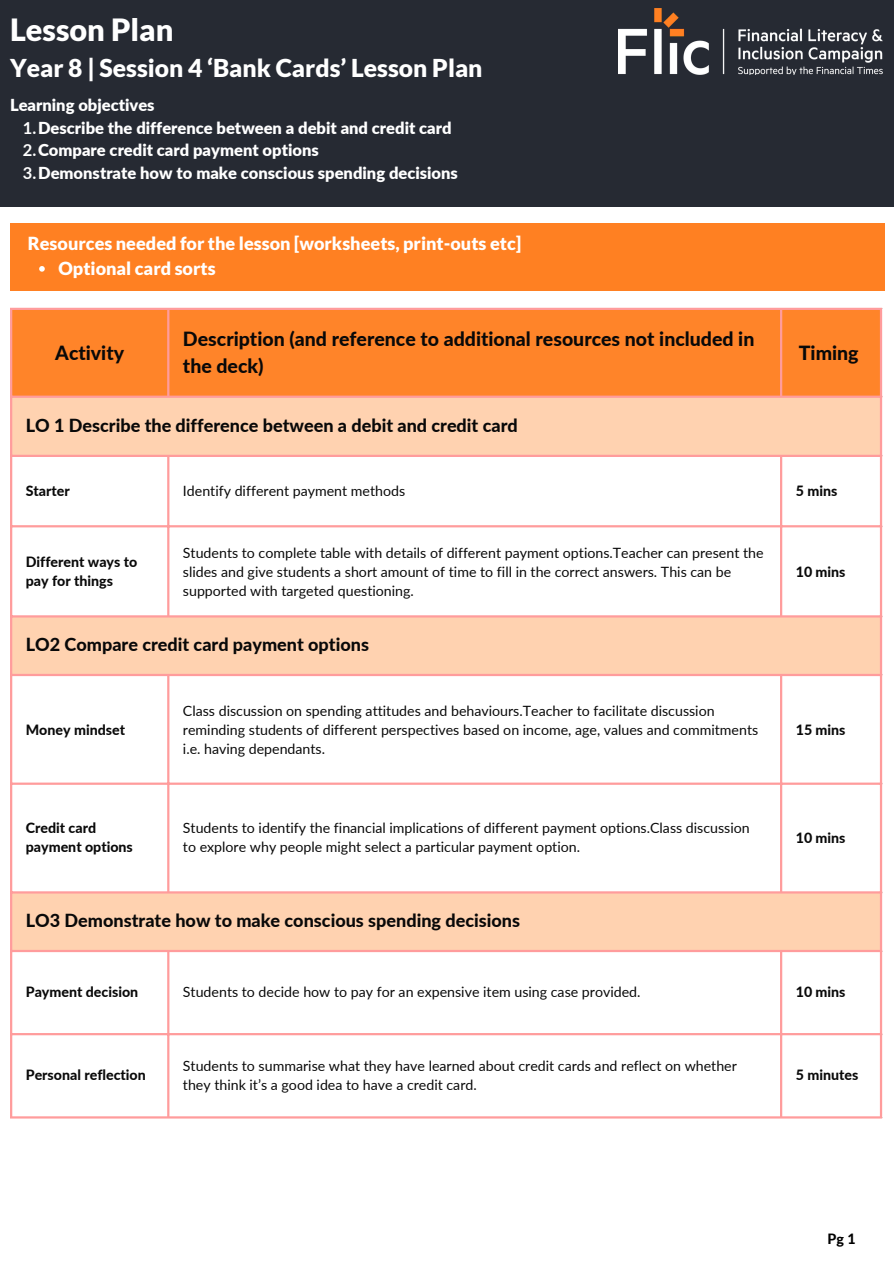
<style>
.page{position:relative;width:894px;height:1264px;background:#fff}
.page>*{position:absolute;margin:0;border:0;box-sizing:border-box;transform-origin:0 0}
.t1{font:900 30.6px "Lato";color:#fff}
.t2{font:900 24.6px "Lato";color:#fff}
.t3{font:800 19.5px/27px "Lato";color:#000}
.t4{font:800 18px "Lato";color:#000}
.t5{font:900 18px "Lato";color:#fff}
.t6{font:900 16.5px "Lato";color:#fff}
.t7{font:14.25px/19.2px "Lato";color:#000}
.t8{font:800 14.25px/19.2px "Lato";color:#000}
.s1{font-weight:700}
</style>
<div class="page">
<div style="left:0;top:0;width:893px;height:206px;background:#262a33"></div>
<div style="left:12px;top:310px;width:867px;height:85px;background:#ff8429"></div>
<svg style="left:12px;top:398px;width:867px;height:551px"></svg>
<hr style="left:10px;top:310px;width:2px;height:806px;background:#f99">
<hr style="left:167px;top:310px;width:2px;height:85px;background:#f99">
<hr style="left:167px;top:457px;width:2px;height:158px;background:#f99">
<hr style="left:167px;top:676px;width:2px;height:215px;background:#f99">
<hr style="left:167px;top:952px;width:2px;height:164px;background:#f99">
<hr style="left:779px;top:310px;width:3px;height:85px;background:#f99">
<hr style="left:779px;top:457px;width:3px;height:158px;background:#f99">
<hr style="left:779px;top:676px;width:3px;height:215px;background:#f99">
<hr style="left:779px;top:952px;width:3px;height:164px;background:#f99">
<hr style="left:879px;top:310px;width:2px;height:806px;background:#f99">
<hr style="left:10px;top:308px;width:871px;height:2px;background:#f99">
<hr style="left:10px;top:395px;width:871px;height:3px;background:#f99">
<hr style="left:10px;top:455px;width:871px;height:2px;background:#f99">
<hr style="left:10px;top:525px;width:871px;height:2px;background:#f99">
<hr style="left:10px;top:615px;width:871px;height:2px;background:#f99">
<hr style="left:10px;top:674px;width:871px;height:2px;background:#f99">
<hr style="left:10px;top:782px;width:871px;height:2px;background:#f99">
<hr style="left:10px;top:891px;width:871px;height:2px;background:#f99">
<hr style="left:10px;top:949px;width:871px;height:3px;background:#f99">
<hr style="left:10px;top:1033px;width:871px;height:2px;background:#f99">
<hr style="left:10px;top:1116px;width:871px;height:2px;background:#f99">
<img style="left:618px;top:8px;width:264px;height:67px">
<div style="left:10px;top:223px;width:874px;height:68px;background:#ff8022"></div>
<svg style="left:39px;top:266px;width:6px;height:6px"></svg>
<p class="t1" style="left:10px;top:11px;width:165px">Lesson Plan</p>
<p class="t2" style="left:10px;top:53px;width:474px">Year 8 | Session 4 ‘Bank Cards’ Lesson Plan</p>
<p class="t6" style="left:23px;top:117px;width:430px"><span class="s1">1.</span>Describe the difference between a debit and credit card</p>
<p class="t6" style="left:23px;top:140px;width:297px"><span class="s1">2.</span>Compare credit card payment options</p>
<p class="t6" style="left:23px;top:162px;width:436px"><span class="s1">3.</span>Demonstrate how to make conscious spending decisions</p>
<p class="t6" style="left:10px;top:95px;width:146px">Learning objectives</p>
<p class="t5" style="left:28px;top:232px;width:494px">Resources needed for the lesson [worksheets, print-outs etc]</p>
<p class="t5" style="left:58px;top:257px;width:159px">Optional card sorts</p>
<h3 class="t3" style="left:55px;top:338px;width:70px">Activity</h3>
<h3 class="t3" style="left:183px;top:325px;width:573px">Description (and reference to additional resources not included in the deck)</h3>
<p class="t4" style="left:26px;top:414px;width:493px">LO 1 Describe the difference between a debit and credit card</p>
<h3 class="t3" style="left:798px;top:338px;width:61px">Timing</h3>
<p class="t8" style="left:26px;top:481px;width:46px">Starter</p>
<p class="t7" style="left:183px;top:481px;width:224px">Identify different payment methods</p>
<p class="t8" style="left:795px;top:481px;width:43px">5 mins</p>
<p class="t8" style="left:26px;top:551px;width:113px">Different ways to pay for things</p>
<p class="t7" style="left:183px;top:542px;width:582px">Students to complete table with details of different payment options.Teacher can present the slides and give students a short amount of time to fill in the correct answers. This can be supported with targeted questioning.</p>
<p class="t4" style="left:26px;top:633px;width:344px">LO2 Compare credit card payment options</p>
<p class="t8" style="left:26px;top:719px;width:101px">Money mindset</p>
<p class="t7" style="left:183px;top:700px;width:576px">Class discussion on spending attitudes and behaviours.Teacher to facilitate discussion reminding students of different perspectives based on income, age, values and commitments i.e. having dependants.</p>
<p class="t8" style="left:795px;top:562px;width:51px">10 mins</p>
<p class="t8" style="left:795px;top:719px;width:51px">15 mins</p>
<p class="t8" style="left:26px;top:818px;width:109px">Credit card payment options</p>
<p class="t7" style="left:183px;top:818px;width:568px">Students to identify the financial implications of different payment options.Class discussion to explore why people might select a particular payment option.</p>
<p class="t8" style="left:795px;top:828px;width:51px">10 mins</p>
<p class="t4" style="left:26px;top:909px;width:495px">LO3 Demonstrate how to make conscious spending decisions</p>
<p class="t8" style="left:26px;top:982px;width:114px">Payment decision</p>
<p class="t7" style="left:183px;top:982px;width:459px">Students to decide how to pay for an expensive item using case provided.</p>
<p class="t8" style="left:795px;top:982px;width:51px">10 mins</p>
<p class="t8" style="left:26px;top:1065px;width:121px">Personal reflection</p>
<p class="t7" style="left:183px;top:1056px;width:555px">Students to summarise what they have learned about credit cards and reflect on whether they think it’s a good idea to have a credit card.</p>
<p class="t8" style="left:795px;top:1065px;width:64px">5 minutes</p>
<p class="t8" style="left:827px;top:1228px;width:30px">Pg 1</p>
</div>
